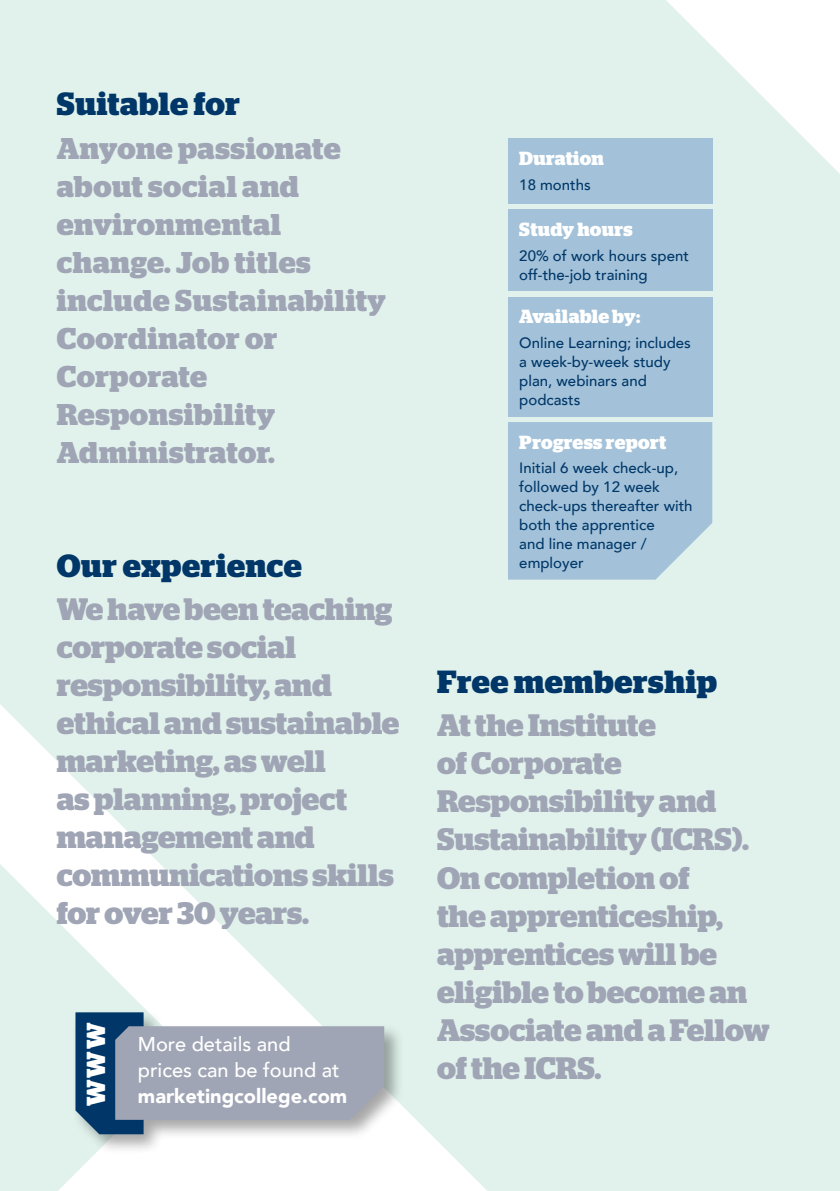
<style>
.page{position:relative;width:840px;height:1191px;background:#fff}
.page>*{position:absolute;margin:0;border:0;box-sizing:border-box;transform-origin:0 0}
.t1{font:700 32px "Stag";letter-spacing:.02em;color:#003768}
.t2{font:700 31px/38px "Stag";color:#a0a5b5}
.t3{font:700 30px/38px "Stag";letter-spacing:.02em;color:#a0a5b5}
.t4{font:700 26px "Stag";color:#fff}
.t5{font:500 20px/26px "Avenir";color:#fff}
.t6{font:900 20px "Avenir";color:#fff}
.t7{font:700 19px "Stag";letter-spacing:.02em;color:#fff}
.t8{font:500 15px/19px "Avenir";color:#003768}
</style>
<div class="page">
<div style="left:0;top:0;width:839px;height:1191px;background:#e1f2ec"></div>
<svg style="left:0;top:864px;width:192px;height:327px;fill:#e1f2ec"></svg>
<div style="left:507px;top:297px;width:204px;height:119px;background:#a3c2d9"></div>
<div style="left:507px;top:209px;width:204px;height:82px;background:#a3c2d9"></div>
<div style="left:507px;top:139px;width:204px;height:65px;background:#a3c2d9"></div>
<div style="left:507px;top:422px;width:204px;height:157px;background:#a3c2d9"></div>
<div style="left:72px;top:1008px;width:333px;height:147px;background:#000;opacity:.35"></div>
<svg style="left:75px;top:1012px;width:309px;height:122px;background:#95a1b2"></svg>
<p class="t1" style="left:57px;top:85px;width:185px">Suitable for</p>
<p class="t3" style="left:57px;top:129px;width:331px">Anyone passionate about social and environmental change. Job titles include Sustainability<br>Coordinator or<br>Corporate<br>Responsibility<br>Administrator.</p>
<p class="t1" style="left:57px;top:546px;width:246px">Our experience</p>
<p class="t2" style="left:57px;top:590px;width:344px">We have been teaching corporate social responsibility, and ethical and sustainable marketing, as well<br>as planning, project management and communications skills for over 30 years.</p>
<p class="t4" style="left:81px;top:1105px;width:84px;rotate:-90deg">www</p>
<p class="t5" style="left:138px;top:1029px;width:203px">More details and prices can be found at</p>
<p class="t6" style="left:138px;top:1078px;width:211px">marketingcollege.com</p>
<p class="t7" style="left:519px;top:147px;width:86px">Duration</p>
<p class="t8" style="left:519px;top:174px;width:73px">18 months</p>
<p class="t7" style="left:519px;top:218px;width:115px">Study hours</p>
<p class="t8" style="left:519px;top:245px;width:171px">20% of work hours spent off-the-job training</p>
<p class="t7" style="left:519px;top:305px;width:123px">Available by:</p>
<p class="t8" style="left:519px;top:332px;width:173px">Online Learning; includes a week-by-week study plan, webinars and podcasts</p>
<p class="t7" style="left:519px;top:431px;width:148px">Progress report</p>
<p class="t8" style="left:519px;top:458px;width:175px">I nitial 6 week check-up, followed by 12 week check-ups thereafter with both the apprentice<br>and line manager / employer</p>
<p class="t1" style="left:437px;top:663px;width:281px">Free membership</p>
<p class="t2" style="left:437px;top:706px;width:334px">At the Institute<br>of Corporate<br>Responsibility and<br>Sustainability (ICRS).<br>On completion of<br>the apprenticeship, apprentices will be eligible to become an<br>Associate and a Fellow of the ICRS.</p>
</div>
